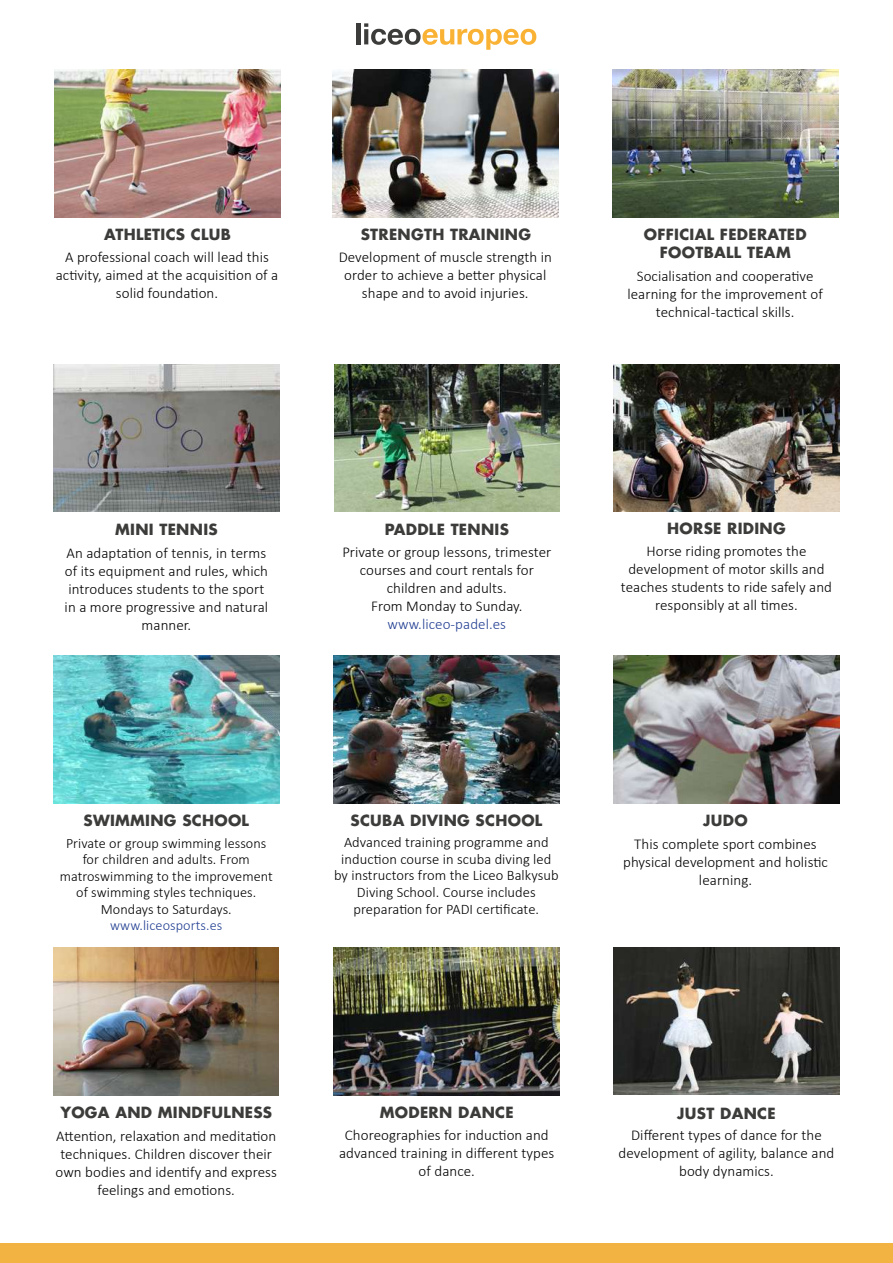
<style>
.page{position:relative;width:893px;height:1263px;background:#fff}
.page>*{position:absolute;margin:0;border:0;box-sizing:border-box;transform-origin:0 0}
.t1{font:300 15px/18px "Calibri";letter-spacing:.005em;color:#000;text-align:center}
.t2{font:700 15px/18px "Futura Std";letter-spacing:.02em;color:#3c3c3b;text-align:center}
.t3{font:300 15px "Calibri";letter-spacing:.005em;color:#234093}
.t4{font:300 14.55px/16.5px "Calibri";letter-spacing:.005em;color:#000;text-align:center}
.t5{font:300 14.25px/16.5px "Calibri";letter-spacing:.005em;color:#000;text-align:center}
.t6{font:300 14.25px "Calibri";letter-spacing:.005em;color:#234093}
</style>
<div class="page">
<hr style="left:357px;top:23px;width:4px;height:21px;background:#3c3c3b">
<svg style="left:364px;top:23px;width:172px;height:27px"></svg>
<div style="left:0;top:1243px;width:893px;height:20px;background:#f3b342"></div>
<img style="left:334px;top:947px;width:226px;height:148px">
<img style="left:614px;top:947px;width:225px;height:148px">
<img style="left:53px;top:947px;width:226px;height:148px">
<img style="left:333px;top:656px;width:226px;height:147px">
<img style="left:613px;top:656px;width:226px;height:147px">
<img style="left:53px;top:656px;width:226px;height:147px">
<img style="left:614px;top:364px;width:225px;height:148px">
<img style="left:334px;top:364px;width:226px;height:148px">
<img style="left:54px;top:364px;width:225px;height:148px">
<img style="left:612px;top:70px;width:226px;height:148px">
<img style="left:333px;top:70px;width:226px;height:148px">
<img style="left:55px;top:70px;width:225px;height:148px">
<p class="t2" style="left:104px;top:225px;width:128px">ATHLETICS CLUB</p>
<p class="t1" style="left:56px;top:248px;width:224px">A professional coach will lead this activity, aimed at the acquisition of a solid foundation.</p>
<p class="t2" style="left:361px;top:225px;width:172px">STRENGTH TRAINING</p>
<p class="t1" style="left:339px;top:248px;width:215px">Development of muscle strength in order to achieve a better physical shape and to avoid injuries.</p>
<p class="t2" style="left:644px;top:225px;width:165px">OFFICIAL FEDERATED<br>FOOTBALL TEAM</p>
<p class="t1" style="left:627px;top:266px;width:197px">Socialisation and cooperative learning for the improvement of technical-tactical skills.</p>
<p class="t2" style="left:115px;top:520px;width:104px">MINI TENNIS</p>
<p class="t1" style="left:65px;top:543px;width:205px">An adaptation of tennis, in terms of its equipment and rules, which introduces students to the sport in a more progressive and natural manner.</p>
<p class="t2" style="left:385px;top:520px;width:126px">PADDLE TENNIS</p>
<p class="t1" style="left:342px;top:543px;width:210px">Private or group lessons, trimester courses and court rentals for children and adults.<br>From Monday to Sunday.</p>
<p class="t3" style="left:388px;top:615px;width:120px">www.liceo-padel.es</p>
<p class="t2" style="left:667px;top:519px;width:120px">HORSE RIDING</p>
<p class="t1" style="left:621px;top:542px;width:213px">Horse riding promotes the development of motor skills and teaches students to ride safely and responsibly at all times.</p>
<p class="t2" style="left:83px;top:811px;width:167px">SWIMMING SCHOOL</p>
<p class="t5" style="left:60px;top:834px;width:215px">Private or group swimming lessons for children and adults. From matroswimming to the improvement of swimming styles techniques.<br>Mondays to Saturdays.</p>
<p class="t6" style="left:110px;top:916px;width:114px">www.liceosports.es</p>
<p class="t2" style="left:350px;top:811px;width:193px">SCUBA DIVING SCHOOL</p>
<p class="t4" style="left:334px;top:834px;width:226px">Advanced training programme and induction course in scuba diving led by instructors from the Liceo Balkysub Diving School. Course includes preparation for PADI certificate.</p>
<p class="t2" style="left:703px;top:811px;width:46px">JUDO</p>
<p class="t1" style="left:623px;top:834px;width:206px">This complete sport combines physical development and holistic learning.</p>
<p class="t2" style="left:60px;top:1103px;width:213px">YOGA AND MINDFULNESS</p>
<p class="t1" style="left:56px;top:1126px;width:223px">Attention, relaxation and meditation techniques. Children discover their own bodies and identify and express feelings and emotions.</p>
<p class="t2" style="left:380px;top:1103px;width:135px">MODERN DANCE</p>
<p class="t1" style="left:339px;top:1126px;width:217px">Choreographies for induction and advanced training in different types of dance.</p>
<p class="t2" style="left:677px;top:1104px;width:100px">JUST DANCE</p>
<p class="t1" style="left:619px;top:1126px;width:217px">Different types of dance for the development of agility, balance and body dynamics.</p>
</div>
